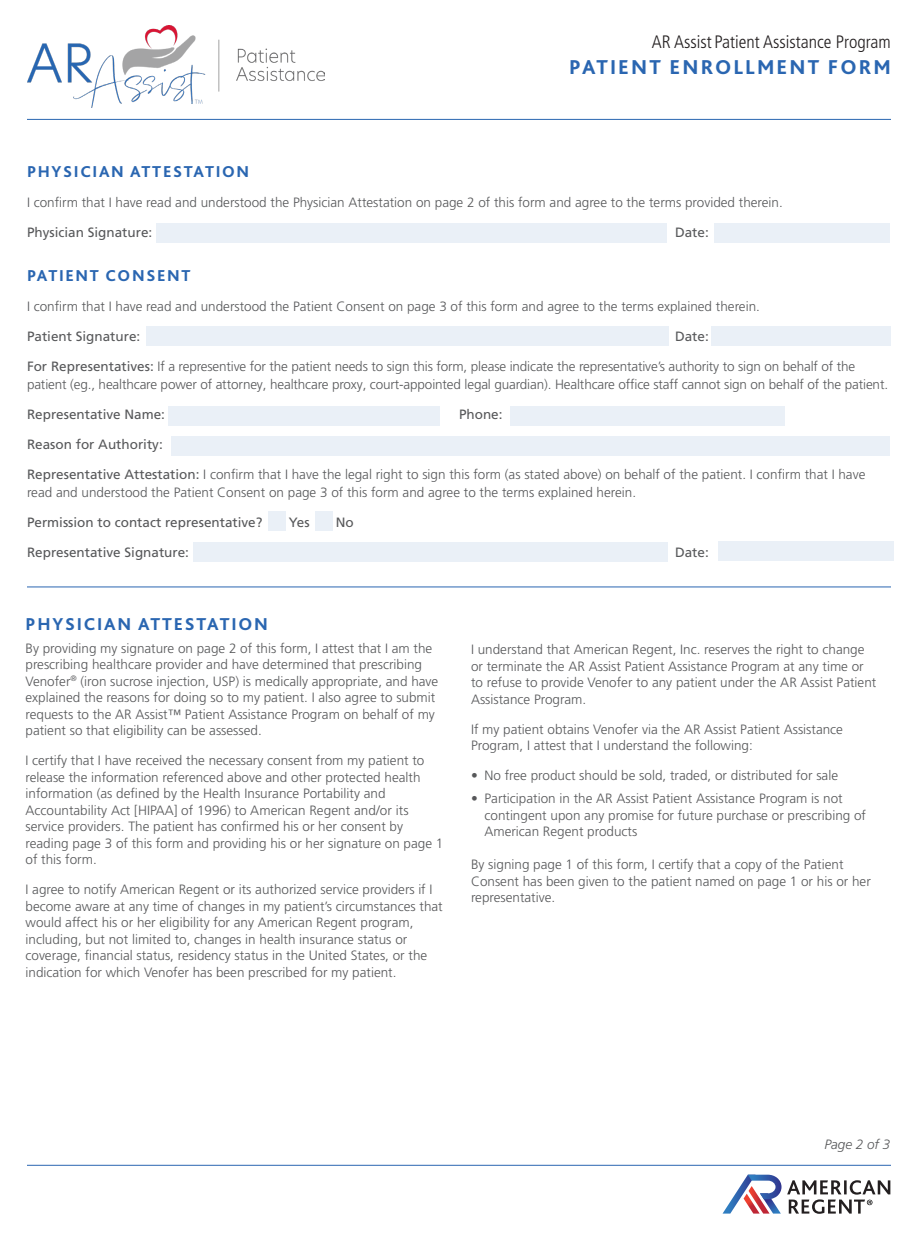
<style>
.page{position:relative;width:918px;height:1242px;background:#fff}
.page>*{position:absolute;margin:0;border:0;box-sizing:border-box;transform-origin:0 0}
.t1{font:800 21px "Bliss";letter-spacing:.1em;color:#2a66b1}
.t2{font:300 condensed 18px "Frutiger LT Pro";color:#231f20}
.t3{font:800 18px "Bliss";letter-spacing:.1em;color:#2a66b1}
.t4{font:800 16.5px "Bliss";letter-spacing:.1em;color:#2a66b1}
.t5{font:300 13.5px/16.5px "Frutiger LT Pro";color:#57585a}
.t6{font:13.5px "Frutiger LT Pro";color:#57585a}
.t7{font:italic 300 13.5px "Frutiger LT Pro";color:#57585a}
.s1{font-weight:400}
</style>
<div class="page">
<svg style="left:723px;top:1175px;width:167px;height:39px"></svg>
<hr style="left:27px;top:1165px;width:864px;height:1px;background:#2a66b1">
<hr style="left:27px;top:119px;width:864px;height:1px;background:#2a66b1">
<img style="left:27px;top:26px;width:297px;height:82px">
<div style="left:157px;top:223px;width:510px;height:19px;background:#eaf0f7"></div>
<div style="left:714px;top:223px;width:176px;height:19px;background:#eaf0f7"></div>
<div style="left:146px;top:327px;width:523px;height:19px;background:#eaf0f7"></div>
<div style="left:711px;top:327px;width:180px;height:19px;background:#eaf0f7"></div>
<div style="left:168px;top:406px;width:272px;height:19px;background:#eaf0f7"></div>
<div style="left:510px;top:406px;width:275px;height:19px;background:#eaf0f7"></div>
<div style="left:171px;top:436px;width:719px;height:20px;background:#eaf0f7"></div>
<div style="left:193px;top:542px;width:474px;height:19px;background:#eaf0f7"></div>
<div style="left:718px;top:541px;width:176px;height:20px;background:#eaf0f7"></div>
<div style="left:268px;top:511px;width:18px;height:19px;background:#eaf0f7"></div>
<div style="left:315px;top:511px;width:18px;height:19px;background:#eaf0f7"></div>
<hr style="left:27px;top:587px;width:864px;height:1px;background:#2a66b1">
<p class="t2" style="left:652px;top:31px;width:241px">AR Assist Patient Assistance Program</p>
<p class="t1" style="left:569px;top:54px;width:323px">PATIENT ENROLLMENT FORM</p>
<p class="t4" style="left:27px;top:162px;width:224px">PHYSICIAN ATTESTATION</p>
<p class="t5" style="left:27px;top:195px;width:757px">I confirm that I have read and understood the Physician Attestation on page 2 of this form and agree to the terms provided therein.</p>
<p class="t6" style="left:27px;top:225px;width:127px">Physician Signature:</p>
<p class="t6" style="left:675px;top:225px;width:35px">Date:</p>
<p class="t4" style="left:27px;top:265px;width:165px">PATIENT CONSENT</p>
<p class="t5" style="left:27px;top:298px;width:734px">I confirm that I have read and understood the Patient Consent on page 3 of this form and agree to the terms explained therein.</p>
<p class="t6" style="left:27px;top:328px;width:115px">Patient Signature:</p>
<p class="t6" style="left:675px;top:328px;width:35px">Date:</p>
<p class="t5" style="left:27px;top:358px;width:830px"><span class="s1">For Representatives:</span> If a representive for the patient needs to sign this form, please indicate the representative’s authority to sign on behalf of the</p>
<p class="t5" style="left:27px;top:376px;width:863px">patient (eg., healthcare power of attorney, healthcare proxy, court-appointed legal guardian). Healthcare office staff cannot sign on behalf of the patient.</p>
<p class="t6" style="left:27px;top:406px;width:140px">Representative Name:</p>
<p class="t6" style="left:459px;top:406px;width:45px">Phone:</p>
<p class="t6" style="left:27px;top:436px;width:137px">Reason for Authority:</p>
<p class="t5" style="left:27px;top:465px;width:840px;line-height:18px"><span class="s1">Representative Attestation:</span> I confirm that I have the legal right to sign this form (as stated above) on behalf of the patient. I confirm that I have read and understood the Patient Consent on page 3 of this form and agree to the terms explained herein.</p>
<p class="t6" style="left:27px;top:514px;width:237px">Permission to contact representative?</p>
<p class="t6" style="left:289px;top:514px;width:22px">Yes</p>
<p class="t6" style="left:336px;top:514px;width:19px">No</p>
<p class="t6" style="left:27px;top:544px;width:164px">Representative Signature:</p>
<p class="t6" style="left:675px;top:544px;width:35px">Date:</p>
<p class="t3" style="left:26px;top:613px;width:244px">PHYSICIAN ATTESTATION</p>
<p class="t5" style="left:26px;top:640px;width:414px">By providing my signature on page 2 of this form, I attest that I am the prescribing healthcare provider and have determined that prescribing Venofer<sup>®</sup> (iron sucrose injection, USP) is medically appropriate, and have explained the reasons for doing so to my patient. I also agree to submit requests to the AR Assist™ Patient Assistance Program on behalf of my patient so that eligibility can be assessed.</p>
<p class="t5" style="left:26px;top:753px;width:400px">I certify that I have received the necessary consent from my patient to release the information referenced above and other protected health information (as defined by the Health Insurance Portability and</p>
<p class="t5" style="left:26px;top:802px;width:385px">Accountability Act [HIPAA] of 1996) to American Regent and/or its</p>
<p class="t5" style="left:26px;top:819px;width:379px">service providers. The patient has confirmed his or her consent by</p>
<p class="t5" style="left:26px;top:835px;width:419px">reading page 3 of this form and providing his or her signature on page 1 of this form.</p>
<p class="t5" style="left:26px;top:882px;width:419px">I agree to notify American Regent or its authorized service providers if I become aware at any time of changes in my patient’s circumstances that would affect his or her eligibility for any American Regent program,</p>
<p class="t5" style="left:26px;top:931px;width:403px">including, but not limited to, changes in health insurance status or coverage, financial status, residency status in the United States, or the indication for which Venofer has been prescribed for my patient.</p>
<p class="t5" style="left:471px;top:641px;width:407px">I understand that American Regent, Inc. reserves the right to change or terminate the AR Assist Patient Assistance Program at any time or to refuse to provide Venofer to any patient under the AR Assist Patient Assistance Program.</p>
<p class="t5" style="left:471px;top:721px;width:374px">If my patient obtains Venofer via the AR Assist Patient Assistance</p>
<p class="t5" style="left:471px;top:737px;width:283px">Program, I attest that I understand the following:</p>
<p class="t5" style="left:471px;top:767px;width:369px">• No free product should be sold, traded, or distributed for sale</p>
<p class="t5" style="left:484px;top:791px;width:383px;text-indent:-14px">• Participation in the AR Assist Patient Assistance Program is not contingent upon any promise for future purchase or prescribing of<br>American Regent products</p>
<p class="t5" style="left:471px;top:857px;width:401px">By signing page 1 of this form, I certify that a copy of the Patient<br>Consent has been given to the patient named on page 1 or his or her representative.</p>
<p class="t7" style="left:824px;top:1137px;width:68px">Page 2 of 3</p>
</div>
